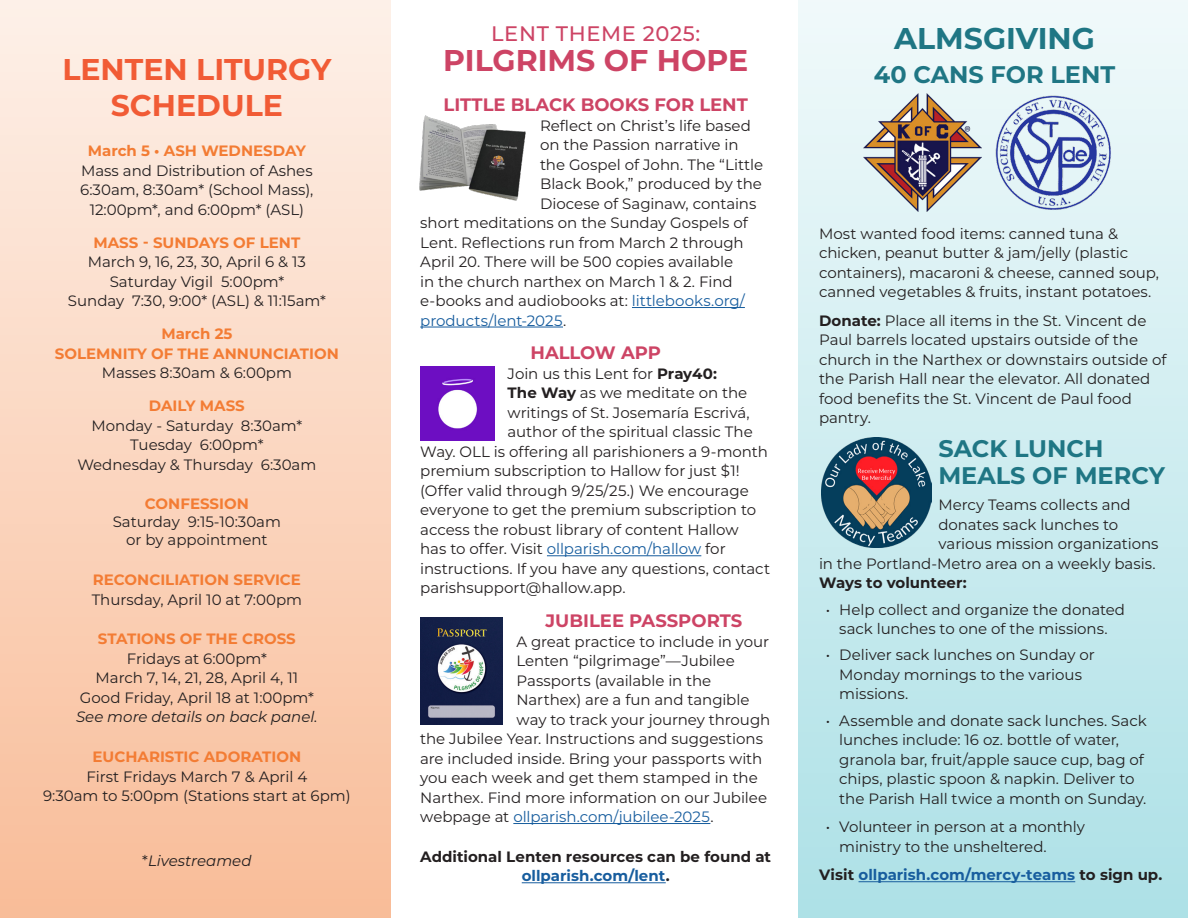
<style>
.page{position:relative;width:1188px;height:918px;background:#fff}
.page>*{position:absolute;margin:0;border:0;box-sizing:border-box;transform-origin:0 0}
.Header_1{font:700 30px "Montserrat";color:#f15b35}
.Header_1-2{font:700 30px "Montserrat";color:#cd4465}
.Header_1-3{font:700 30px "Montserrat";color:#1f7684}
.t1{font:700 24px/27px "Montserrat";color:#1f7684}
.Header_1-4{font:500 21px "Montserrat";letter-spacing:.03em;color:#cd4465}
.t2{font:700 18px "Montserrat";color:#cd4465}
.Header_1-5{font:15px/19.5px "Montserrat";letter-spacing:-.005em;color:#231f20}
.t3{font:700 15px "Montserrat";color:#f37c34}
.Header_1-6{font:15px "Montserrat";letter-spacing:-.005em;color:#175d9e}
.Header_1-7{font:700 15px/19.5px "Montserrat";color:#231f20;text-align:center}
.Body_Text{font:700 15px "Montserrat";color:#175d9e}
.t4{font:italic 15px "Montserrat";color:#231f20}
.s1{font-style:italic}
.s2{font-style:normal}
.s3{color:#175d9e}
.s4{color:#231f20}
.s5{font-weight:700}
</style>
<div class="page">
<div style="left:798px;top:0;width:390px;height:918px;background:linear-gradient(to bottom,#f1f9fa,#ade0e6)"></div>
<div style="left:0;top:0;width:391px;height:918px;background:linear-gradient(to bottom,#fdf0e8,#f8bc98)"></div>
<hr style="left:859px;top:881px;width:216px;height:1px;background:#175d9e">
<img style="left:863px;top:94px;width:118px;height:118px">
<img style="left:994px;top:94px;width:118px;height:118px">
<hr style="left:632px;top:307px;width:113px;height:1px;background:#175d9e">
<hr style="left:420px;top:327px;width:143px;height:1px;background:#175d9e">
<hr style="left:547px;top:555px;width:154px;height:1px;background:#175d9e">
<hr style="left:513px;top:823px;width:197px;height:1px;background:#175d9e">
<hr style="left:522px;top:882px;width:144px;height:1px;background:#175d9e">
<img style="left:821px;top:437px;width:111px;height:111px">
<img style="left:420px;top:617px;width:83px;height:107px">
<img style="left:420px;top:366px;width:74px;height:74px">
<img style="left:419px;top:115px;width:107px;height:86px">
<p class="Header_1" style="left:62px;top:47px;width:271px">LENTEN LITURGY</p>
<p class="Header_1" style="left:111px;top:84px;width:174px">SCHEDULE</p>
<p class="t3" style="left:88px;top:140px;width:220px">March 5 • ASH WEDNESDAY</p>
<p class="Header_1-5" style="left:81px;top:160px;width:233px">Mass and Distribution of Ashes</p>
<p class="Header_1-5" style="left:80px;top:180px;width:235px">6:30am, 8:30am* (School Mass),</p>
<p class="Header_1-5" style="left:90px;top:199px;width:216px">12:00pm*, and 6:00pm* (ASL)</p>
<p class="t3" style="left:93px;top:232px;width:208px">MASS - SUNDAYS OF LENT</p>
<p class="Header_1-5" style="left:88px;top:252px;width:220px">March 9, 16, 23, 30, April 6 &amp; 13</p>
<p class="Header_1-5" style="left:110px;top:271px;width:176px">Saturday Vigil 5:00pm*</p>
<p class="Header_1-5" style="left:68px;top:291px;width:260px">Sunday 7:30, 9:00* (ASL) &amp; 11:15am*</p>
<p class="t3" style="left:161px;top:323px;width:73px">March 25</p>
<p class="t3" style="left:55px;top:343px;width:285px">SOLEMNITY OF THE ANNUNCIATION</p>
<p class="Header_1-5" style="left:102px;top:363px;width:192px">Masses 8:30am &amp; 6:00pm</p>
<p class="t3" style="left:149px;top:395px;width:97px">DAILY MASS</p>
<p class="Header_1-5" style="left:92px;top:415px;width:212px">Monday - Saturday 8:30am*</p>
<p class="Header_1-5" style="left:130px;top:435px;width:135px">Tuesday 6:00pm*</p>
<p class="Header_1-5" style="left:77px;top:454px;width:241px">Wednesday &amp; Thursday 6:30am</p>
<p class="t3" style="left:145px;top:493px;width:106px">CONFESSION</p>
<p class="Header_1-5" style="left:113px;top:512px;width:170px">Saturday 9:15-10:30am</p>
<p class="Header_1-5" style="left:126px;top:530px;width:143px">or by appointment</p>
<p class="t3" style="left:93px;top:569px;width:210px">RECONCILIATION SERVICE</p>
<p class="Header_1-5" style="left:92px;top:589px;width:212px">Thursday, April 10 at 7:00pm</p>
<p class="t3" style="left:98px;top:628px;width:199px">STATIONS OF THE CROSS</p>
<p class="Header_1-5" style="left:127px;top:648px;width:141px">Fridays at 6:00pm*</p>
<p class="Header_1-5" style="left:96px;top:668px;width:204px">March 7, 14, 21, 28, April 4, 11</p>
<p class="Header_1-5" style="left:76px;top:687px;width:243px">Good Friday, April 18 at 1:00pm*<br><span class="s1">See more details on back panel.</span></p>
<p class="t3" style="left:93px;top:746px;width:210px">EUCHARISTIC ADORATION</p>
<p class="Header_1-5" style="left:43px;top:766px;width:309px;text-align:center">First Fridays March 7 &amp; April 4<br>9:30am to 5:00pm (Stations start at 6pm)</p>
<p class="t4" style="left:142px;top:851px;width:111px"><span class="s2">*</span>Livestreamed</p>
<p class="Header_1-4" style="left:491px;top:18px;width:211px">LENT THEME 2025:</p>
<p class="Header_1-2" style="left:443px;top:38px;width:306px">PILGRIMS OF HOPE</p>
<p class="t2" style="left:443px;top:92px;width:306px">LITTLE BLACK BOOKS FOR LENT</p>
<p class="Header_1-5" style="left:540px;top:115px;width:212px">Reflect on Christ’s life based</p>
<p class="Header_1-5" style="left:540px;top:134px;width:200px">on the Passion narrative in</p>
<p class="Header_1-5" style="left:540px;top:154px;width:225px">the Gospel of John. The “Little</p>
<p class="Header_1-5" style="left:540px;top:173px;width:223px">Black Book,” produced by the</p>
<p class="Header_1-5" style="left:540px;top:193px;width:218px">Diocese of Saginaw, contains</p>
<p class="Header_1-5" style="left:420px;top:212px;width:329px">short meditations on the Sunday Gospels of</p>
<p class="Header_1-5" style="left:420px;top:232px;width:325px">Lent. Reflections run from March 2 through</p>
<p class="Header_1-5" style="left:420px;top:251px;width:314px">April 20. There will be 500 copies available</p>
<p class="Header_1-5" style="left:420px;top:271px;width:314px">in the church narthex on March 1 &amp; 2. Find</p>
<p class="Header_1-5" style="left:420px;top:290px;width:326px">e-books and audiobooks at: <span class="s3">littlebooks.org/</span></p>
<p class="Header_1-6" style="left:420px;top:310px;width:147px">products/lent-2025<span class="s4">.</span></p>
<p class="t2" style="left:530px;top:340px;width:132px">HALLOW APP</p>
<p class="Header_1-5" style="left:508px;top:363px;width:211px">Join us this Lent for <span class="s5">Pray40:</span></p>
<p class="Header_1-5" style="left:508px;top:383px;width:241px"><span class="s5">The Way</span> as we meditate on the</p>
<p class="Header_1-5" style="left:508px;top:402px;width:244px">writings of St. Josemaría Escrivá,</p>
<p class="Header_1-5" style="left:508px;top:422px;width:247px">author of the spiritual classic The</p>
<p class="Header_1-5" style="left:420px;top:441px;width:349px">Way. OLL is offering all parishioners a 9-month</p>
<p class="Header_1-5" style="left:420px;top:461px;width:321px">premium subscription to Hallow for just $1!</p>
<p class="Header_1-5" style="left:420px;top:480px;width:330px">(Offer valid through 9/25/25.) We encourage</p>
<p class="Header_1-5" style="left:420px;top:500px;width:337px">everyone to get the premium subscription to</p>
<p class="Header_1-5" style="left:420px;top:519px;width:320px">access the robust library of content Hallow</p>
<p class="Header_1-6" style="left:420px;top:539px;width:307px"><span class="s4">has to offer. Visit</span> ollparish.com/hallow <span class="s4">for</span></p>
<p class="Header_1-5" style="left:420px;top:558px;width:351px">instructions. If you have any questions, contact</p>
<p class="Header_1-5" style="left:420px;top:578px;width:207px">parishsupport@hallow.app.</p>
<p class="t2" style="left:545px;top:608px;width:198px">JUBILEE PASSPORTS</p>
<p class="Header_1-5" style="left:516px;top:631px;width:254px">A great practice to include in your</p>
<p class="Header_1-5" style="left:516px;top:650px;width:220px">Lenten “pilgrimage”—Jubilee</p>
<p class="Header_1-5" style="left:516px;top:670px;width:196px">Passports (available in the</p>
<p class="Header_1-5" style="left:516px;top:689px;width:235px">Narthex) are a fun and tangible</p>
<p class="Header_1-5" style="left:516px;top:709px;width:255px">way to track your journey through</p>
<p class="Header_1-5" style="left:420px;top:728px;width:344px">the Jubilee Year. Instructions and suggestions</p>
<p class="Header_1-5" style="left:420px;top:748px;width:344px">are included inside. Bring your passports with</p>
<p class="Header_1-5" style="left:420px;top:767px;width:339px">you each week and get them stamped in the</p>
<p class="Header_1-5" style="left:420px;top:787px;width:348px">Narthex. Find more information on our Jubilee</p>
<p class="Header_1-6" style="left:420px;top:806px;width:295px"><span class="s4">webpage at</span> ollparish.com/jubilee-2025<span class="s4">.</span></p>
<p class="Header_1-7" style="left:420px;top:846px;width:352px">Additional Lenten resources can be found at <span class="s3">ollparish.com/lent</span>.</p>
<p class="Header_1-3" style="left:894px;top:17px;width:202px">ALMSGIVING</p>
<p class="t1" style="left:874px;top:60px;width:243px">40 CANS FOR LENT</p>
<p class="Header_1-5" style="left:819px;top:223px;width:341px">Most wanted food items: canned tuna &amp; chicken, peanut butter &amp; jam/jelly (plastic containers), macaroni &amp; cheese, canned soup, canned vegetables &amp; fruits, instant potatoes.</p>
<p class="Header_1-5" style="left:819px;top:310px;width:349px"><span class="s5">Donate:</span> Place all items in the St. Vincent de Paul barrels located upstairs outside of the church in the Narthex or downstairs outside of the Parish Hall near the elevator. All donated food benefits the St. Vincent de Paul food pantry.</p>
<p class="t1" style="left:938px;top:434px;width:228px">SACK LUNCH<br>MEALS OF MERCY</p>
<p class="Header_1-5" style="left:938px;top:495px;width:194px">Mercy Teams collects and</p>
<p class="Header_1-5" style="left:938px;top:514px;width:181px">donates sack lunches to</p>
<p class="Header_1-5" style="left:938px;top:534px;width:222px">various mission organizations</p>
<p class="Header_1-5" style="left:819px;top:553px;width:338px">in the Portland‑Metro area on a weekly basis.</p>
<p class="Header_1-7" style="left:819px;top:573px;width:149px">Ways to volunteer:</p>
<p class="Header_1-5" style="left:826px;top:599px;width:301px;text-align:center">• Help collect and organize the donated sack lunches to one of the missions.</p>
<p class="Header_1-5" style="left:839px;top:645px;width:257px;text-indent:-14px">• Deliver sack lunches on Sunday or<br>Monday mornings to the various missions.</p>
<p class="Header_1-5" style="left:839px;top:710px;width:309px;text-indent:-14px">• Assemble and donate sack lunches. Sack lunches include: 16 oz. bottle of water, granola bar, fruit/apple sauce cup, bag of chips, plastic spoon &amp; napkin. Deliver to the Parish Hall twice a month on Sunday.</p>
<p class="Header_1-5" style="left:839px;top:817px;width:247px;text-indent:-14px">• Volunteer in person at a monthly ministry to the unsheltered.</p>
<p class="Body_Text" style="left:819px;top:864px;width:345px"><span class="s4">Visit</span> ollparish.com/mercy-teams <span class="s4">to sign up.</span></p>
</div>
